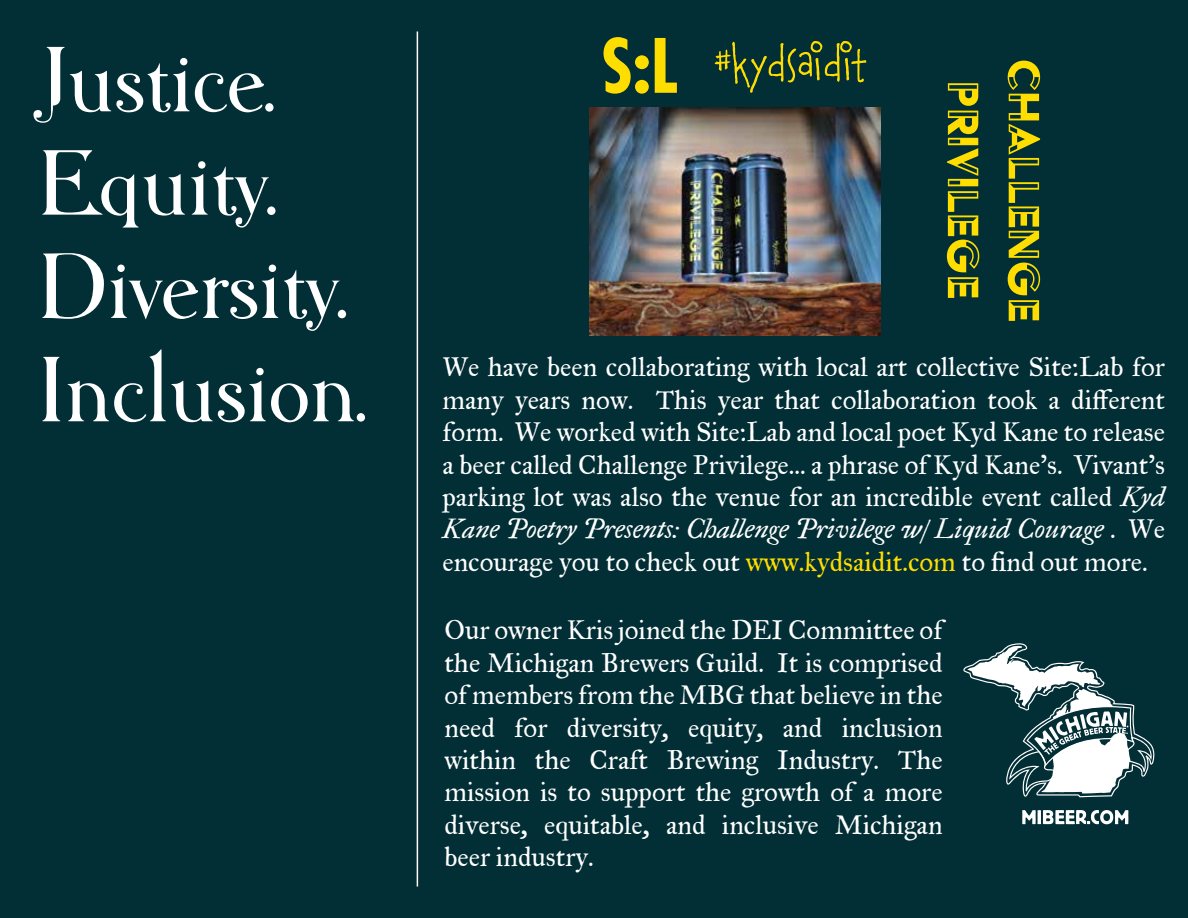
<style>
.page{position:relative;width:1188px;height:918px;background:#022e35}
.page>*{position:absolute;margin:0;border:0;box-sizing:border-box;transform-origin:0 0}
.t1{font:86.1px/103.4px "Rene Louis";color:#fff}
.t2{font:27px/32.4px "IM FELL Great Primer Roman";color:#fff;text-align:justify}
.t3{font:27px "IM FELL Great Primer Italic";color:#fff}
.s1{font-family:"IM FELL Great Primer Italic"}
.s2{font-family:"IM FELL Great Primer Roman"}
.s3{color:#fede00}
</style>
<div class="page">
<hr style="left:417px;top:32px;width:1px;height:854px;background:#fff">
<img style="left:589px;top:108px;width:292px;height:227px">
<svg style="left:1008px;top:61px;width:32px;height:260px"></svg>
<svg style="left:947px;top:83px;width:32px;height:215px"></svg>
<svg style="left:715px;top:41px;width:151px;height:52px"></svg>
<svg style="left:604px;top:37px;width:27px;height:57px"></svg>
<div style="left:635px;top:80px;width:14px;height:14px;background:#fede00;border-radius:50%"></div>
<div style="left:635px;top:55px;width:14px;height:14px;background:#fede00;border-radius:50%"></div>
<svg style="left:655px;top:38px;width:22px;height:55px"></svg>
<svg style="left:1022px;top:810px;width:106px;height:14px"></svg>
<svg style="left:963px;top:643px;width:192px;height:154px"></svg>
<h1 class="t1" style="left:38px;top:24px;width:328px">Justice.<br>Equity.<br>Diversity.<br>Inclusion.</h1>
<p class="t2" style="left:442px;top:351px;width:724px">We have been collaborating with local art collective Site:Lab for many years now. This year that collaboration took a different form. We worked with Site:Lab and local poet Kyd Kane to release a beer called Challenge Privilege... a phrase of Kyd Kane’s. Vivant’s parking lot was also the venue for an incredible event called <span class="s1">Kyd</span></p>
<p class="t3" style="left:442px;top:513px;width:724px">Kane Poetry Presents: Challenge Privilege w/ Liquid Courage <span class="s2">. We</span></p>
<p class="t2" style="left:442px;top:545px;width:707px">encourage you to check out <span class="s3">www.kydsaidit.com</span> to find out more.</p>
<p class="t2" style="left:444px;top:614px;width:500px">Our owner Kris joined the DEI Committee of the Michigan Brewers Guild. It is comprised of members from the MBG that believe in the need for diversity, equity, and inclusion within the Craft Brewing Industry. The mission is to support the growth of a more diverse, equitable, and inclusive Michigan beer industry.</p>
</div>
